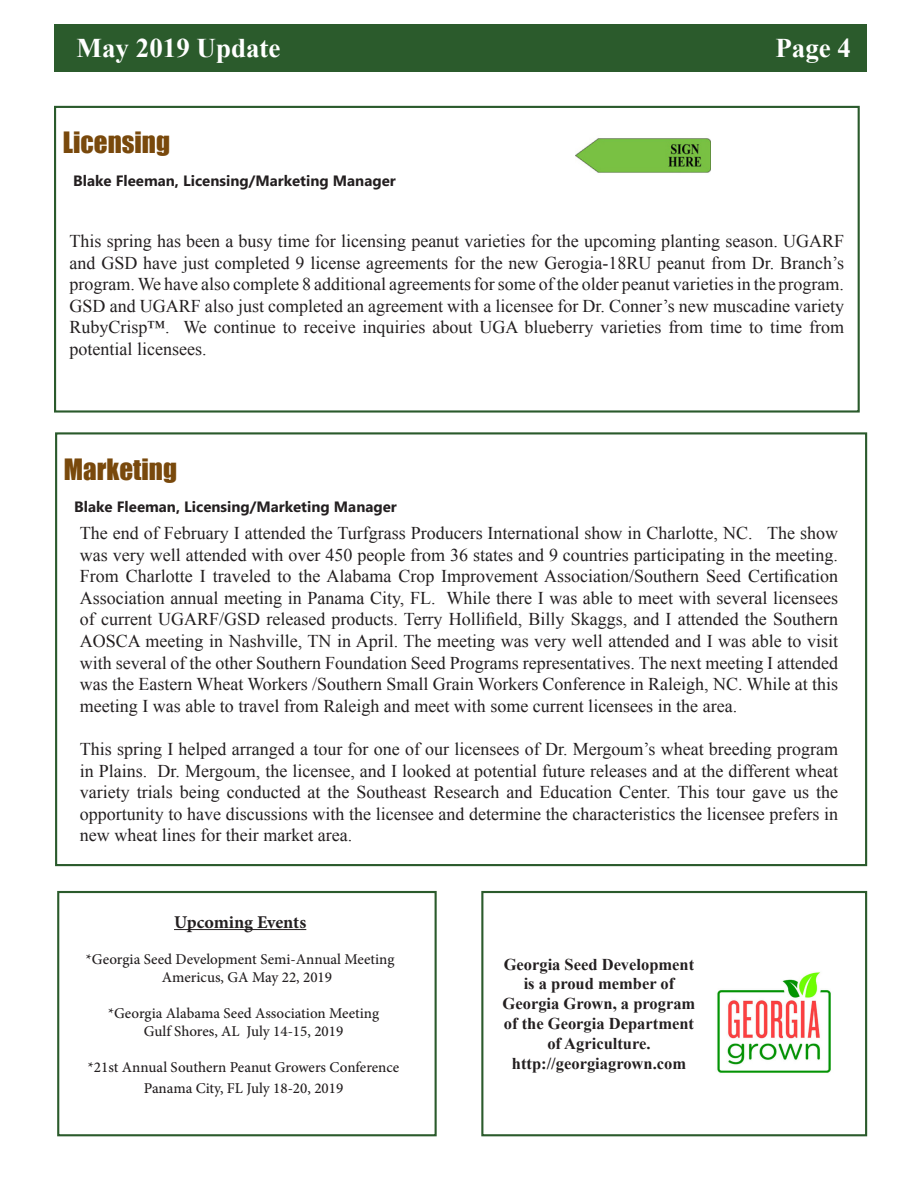
<style>
.page{position:relative;width:918px;height:1188px;background:#fff}
.page>*{position:absolute;margin:0;border:0;box-sizing:border-box;transform-origin:0 0}
.t1{font:700 27px "Times New Roman";color:#fff}
.t2{font:27px "Impact";color:#79490c}
.t3{font:18px/21.6px "Times New Roman";color:#231f20;text-align:justify}
.t4{font:700 18px "Minion Pro";letter-spacing:-.005em;color:#231f20}
.t5{font:700 16.5px/19.8px "Times New Roman";color:#231f20;text-align:center}
.t6{font:500 15px "Minion Pro";color:#231f20}
.t7{font:700 15px "Microsoft Phags Pa";color:#231f20}
</style>
<div class="page">
<img style="left:717px;top:972px;width:114px;height:101px">
<div style="left:481px;top:891px;width:386px;height:245px;border:2px solid #2b5b2c"></div>
<hr style="left:174px;top:929px;width:132px;height:1px;background:#231f20">
<div style="left:57px;top:891px;width:380px;height:245px;border:2px solid #2b5b2c"></div>
<div style="left:54px;top:24px;width:812px;height:47px;background:#2b5b2c"></div>
<div style="left:55px;top:432px;width:812px;height:434px;border:2px solid #2a5a2c"></div>
<div style="left:54px;top:106px;width:806px;height:307px;border:2px solid #2a5a2c"></div>
<img style="left:576px;top:138px;width:135px;height:35px">
<p class="t1" style="left:77px;top:29px;width:205px">May 2019 Update</p>
<p class="t1" style="left:775px;top:29px;width:77px">Page 4</p>
<p class="t2" style="left:63px;top:122px;width:109px">Licensing</p>
<p class="t7" style="left:73px;top:170px;width:324px">Blake Fleeman, Licensing/Marketing Manager</p>
<p class="t3" style="left:70px;top:230px;width:776px">This spring has been a busy time for licensing peanut varieties for the upcoming planting season. UGARF and GSD have just completed 9 license agreements for the new Gerogia-18RU peanut from Dr. Branch’s program. We have also complete 8 additional agreements for some of the older peanut varieties in the program.<br>GSD and UGARF also just completed an agreement with a licensee for Dr. Conner’s new muscadine variety RubyCrisp™. We continue to receive inquiries about UGA blueberry varieties from time to time from potential licensees.</p>
<p class="t2" style="left:64px;top:448px;width:115px">Marketing</p>
<p class="t7" style="left:74px;top:496px;width:324px">Blake Fleeman, Licensing/Marketing Manager</p>
<p class="t3" style="left:80px;top:522px;width:760px">The end of February I attended the Turfgrass Producers International show in Charlotte, NC. The show was very well attended with over 450 people from 36 states and 9 countries participating in the meeting.<br>From Charlotte I traveled to the Alabama Crop Improvement Association/Southern Seed Certification Association annual meeting in Panama City, FL. While there I was able to meet with several licensees of current UGARF/GSD released products. Terry Hollifield, Billy Skaggs, and I attended the Southern AOSCA meeting in Nashville, TN in April. The meeting was very well attended and I was able to visit with several of the other Southern Foundation Seed Programs representatives. The next meeting I attended was the Eastern Wheat Workers /Southern Small Grain Workers Conference in Raleigh, NC. While at this meeting I was able to travel from Raleigh and meet with some current licensees in the area.</p>
<p class="t3" style="left:80px;top:738px;width:760px">This spring I helped arranged a tour for one of our licensees of Dr. Mergoum’s wheat breeding program in Plains. Dr. Mergoum, the licensee, and I looked at potential future releases and at the different wheat variety trials being conducted at the Southeast Research and Education Center. This tour gave us the opportunity to have discussions with the licensee and determine the characteristics the licensee prefers in new wheat lines for their market area.</p>
<p class="t4" style="left:174px;top:909px;width:134px">Upcoming Events</p>
<p class="t6" style="left:86px;top:949px;width:310px">*Georgia Seed Development Semi-Annual Meeting</p>
<p class="t6" style="left:162px;top:967px;width:172px">Americus, GA May 22, 2019</p>
<p class="t6" style="left:108px;top:1003px;width:273px">*Georgia Alabama Seed Association Meeting</p>
<p class="t6" style="left:144px;top:1021px;width:201px">Gulf Shores, AL July 14-15, 2019</p>
<p class="t6" style="left:88px;top:1057px;width:313px">*21st Annual Southern Peanut Growers Conference</p>
<p class="t6" style="left:144px;top:1078px;width:201px">Panama City, FL July 18-20, 2019</p>
<p class="t5" style="left:503px;top:954px;width:194px">Georgia Seed Development is a proud member of<br>Georgia Grown, a program of the Georgia Department of Agriculture.</p>
<p class="t5" style="left:512px;top:1053px;width:176px">http://georgiagrown.com</p>
</div>
